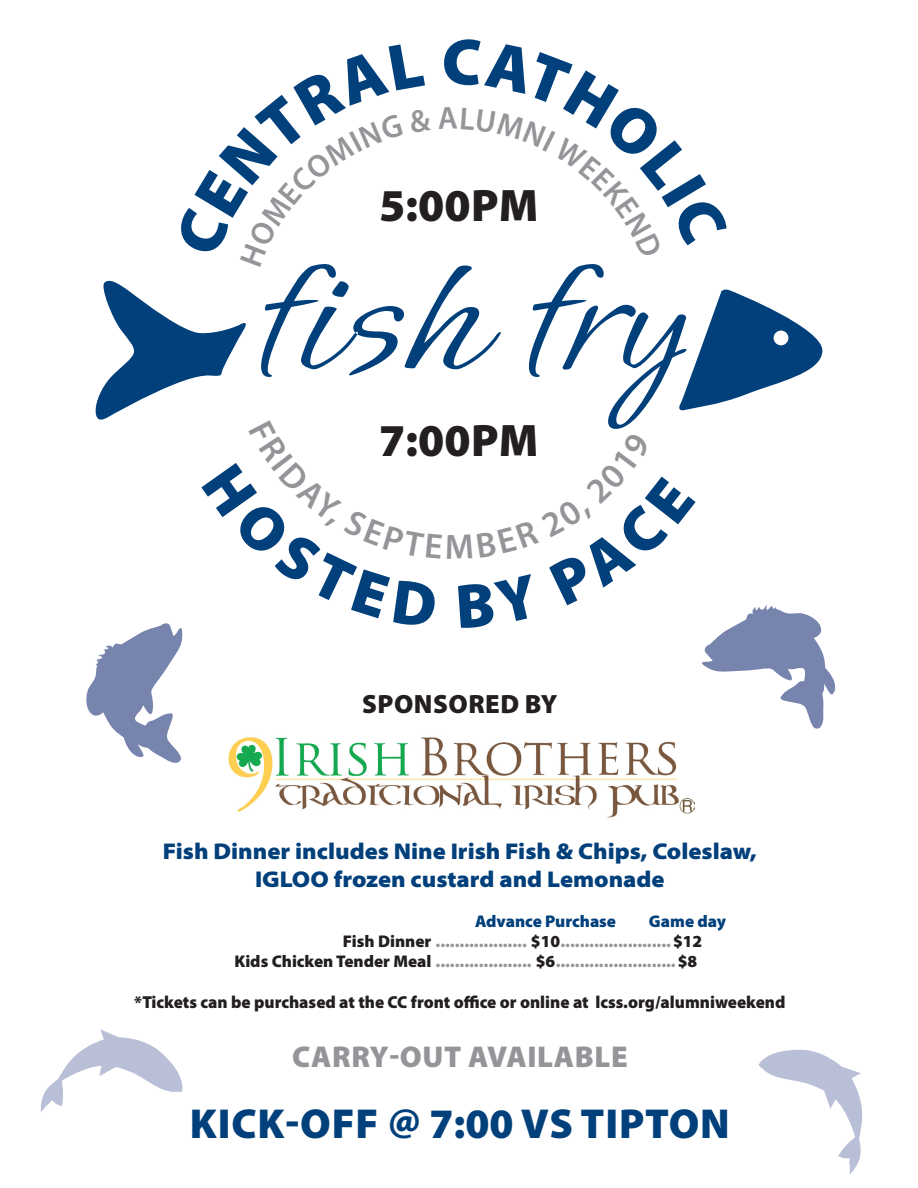
<style>
.page{position:relative;width:918px;height:1188px;background:#fff}
.page>*{position:absolute;margin:0;border:0;box-sizing:border-box;transform-origin:0 0}
.t1{font:900 45.75px "Myriad Pro";letter-spacing:.005em;color:#231f20}
.t2{font:900 42px "Myriad Pro";letter-spacing:.02em;color:#01407b}
.t3{font:900 30.15px "Myriad Pro";letter-spacing:.02em;color:#939598}
.t4{font:900 26.55px "Myriad Pro";letter-spacing:.02em;color:#231f20}
.t5{font:900 semi-expanded 22.8px/27.5px "Myriad Pro";color:#01407b;text-align:center}
.t6{font:900 17.4px "Myriad Pro";color:#231f20}
.t7{font:900 16.95px "Myriad Pro";color:#939598}
.t8{font:900 16.95px "Myriad Pro";color:#01407b}
.s1{color:#231f20}
</style>
<div class="page">
<svg style="left:298px;top:264px;width:306px;height:14px"></svg>
<svg style="left:40px;top:1029px;width:143px;height:83px"></svg>
<svg style="left:759px;top:1049px;width:104px;height:125px"></svg>
<img style="left:229px;top:765px;width:466px;height:53px">
<svg style="left:298px;top:264px;width:133px;height:3px"></svg>
<svg style="left:86px;top:278px;width:750px;height:487px"></svg>
<p class="t1" style="left:379px;top:179px;width:161px">5:00PM</p>
<p class="t1" style="left:379px;top:415px;width:161px">7:00PM</p>
<p class="t4" style="left:362px;top:689px;width:197px">SPONSORED BY</p>
<p class="t5" style="left:163px;top:838px;width:595px">Fish Dinner includes Nine Irish Fish &amp; Chips, Coleslaw,<br>IGLOO frozen custard and Lemonade</p>
<p class="t8" style="left:475px;top:911px;width:143px">Advance Purchase</p>
<p class="t8" style="left:649px;top:911px;width:79px">Game day</p>
<p class="t7" style="left:343px;top:932px;width:361px"><span class="s1">Fish Dinner</span> ................... <span class="s1">$10</span>.......................<span class="s1">$12</span></p>
<p class="t7" style="left:234px;top:952px;width:464px"><span class="s1">Kids Chicken Tender Meal</span> .................... <span class="s1">$6</span>.........................<span class="s1">$8</span></p>
<p class="t6" style="left:134px;top:993px;width:653px">*Tickets can be purchased at the CC front office or online at lcss.org/alumniweekend</p>
<p class="t3" style="left:292px;top:1040px;width:337px">CARRY-OUT AVAILABLE</p>
<p class="t2" style="left:190px;top:1100px;width:542px">KICK-OFF @ 7:00 VS TIPTON</p>
</div>
